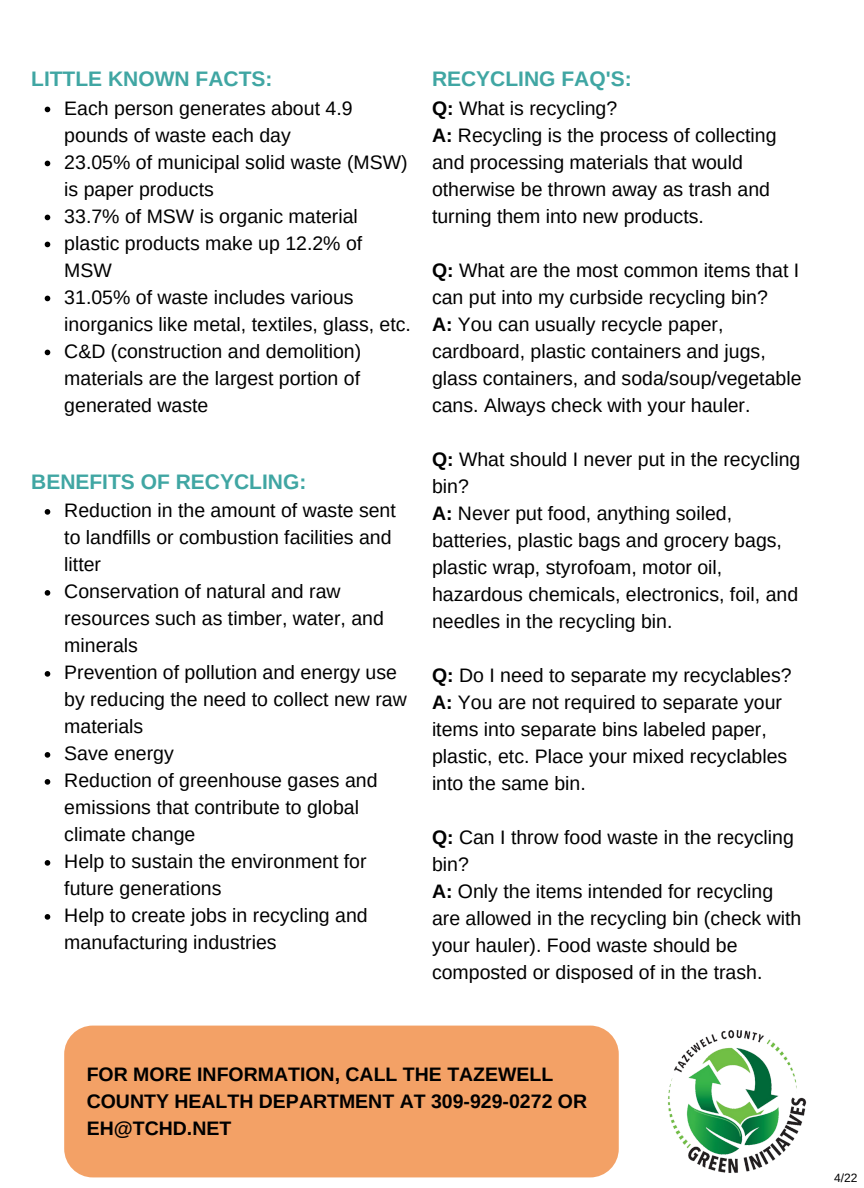
<style>
.page{position:relative;width:864px;height:1188px;background:#fff}
.page>*{position:absolute;margin:0;border:0;box-sizing:border-box;transform-origin:0 0}
.t1{font:700 21px "Arimo";color:#40a6a3}
.t2{font:19.5px/27px "Arimo";color:#000}
.t3{font:700 19.5px/27px "Arimo";color:#000}
.t4{font:12px "Arimo";color:#000}
.s1{font-weight:700}
</style>
<div class="page">
<img style="left:668px;top:1030px;width:139px;height:143px">
<div style="left:64px;top:1026px;width:555px;height:151px;background:#f3a166;border-radius:29px"></div>
<svg style="left:45px;top:107px;width:5px;height:5px"></svg>
<svg style="left:45px;top:161px;width:5px;height:5px"></svg>
<svg style="left:45px;top:215px;width:5px;height:5px"></svg>
<svg style="left:45px;top:242px;width:5px;height:5px"></svg>
<svg style="left:45px;top:296px;width:5px;height:5px"></svg>
<svg style="left:45px;top:350px;width:5px;height:5px"></svg>
<svg style="left:45px;top:509px;width:5px;height:6px"></svg>
<svg style="left:45px;top:590px;width:5px;height:6px"></svg>
<svg style="left:45px;top:671px;width:5px;height:6px"></svg>
<svg style="left:45px;top:752px;width:5px;height:6px"></svg>
<svg style="left:45px;top:779px;width:5px;height:6px"></svg>
<svg style="left:45px;top:860px;width:5px;height:6px"></svg>
<svg style="left:45px;top:914px;width:5px;height:6px"></svg>
<p class="t1" style="left:31px;top:67px;width:243px">LITTLE KNOWN FACTS:</p>
<p class="t2" style="left:64px;top:94px;width:348px">Each person generates about 4.9 pounds of waste each day<br>23.05% of municipal solid waste (MSW) is paper products<br>33.7% of MSW is organic material plastic products make up 12.2% of<br>MSW<br>31.05% of waste includes various inorganics like metal, textiles, glass, etc.<br>C&amp;D (construction and demolition) materials are the largest portion of generated waste</p>
<p class="t1" style="left:31px;top:470px;width:277px">BENEFITS OF RECYCLING:</p>
<p class="t2" style="left:64px;top:497px;width:344px">Reduction in the amount of waste sent to landfills or combustion facilities and litter<br>Conservation of natural and raw resources such as timber, water, and minerals<br>Prevention of pollution and energy use by reducing the need to collect new raw materials<br>Save energy<br>Reduction of greenhouse gases and emissions that contribute to global climate change<br>Help to sustain the environment for future generations<br>Help to create jobs in recycling and manufacturing industries</p>
<p class="t1" style="left:432px;top:67px;width:201px">RECYCLING FAQ'S:</p>
<p class="t2" style="left:432px;top:94px;width:346px"><span class="s1">Q:</span> What is recycling?<br><span class="s1">A:</span> Recycling is the process of collecting and processing materials that would otherwise be thrown away as trash and turning them into new products.</p>
<p class="t2" style="left:432px;top:256px;width:371px"><span class="s1">Q:</span> What are the most common items that I can put into my curbside recycling bin?<br><span class="s1">A:</span> You can usually recycle paper, cardboard, plastic containers and jugs, glass containers, and soda/soup/vegetable cans. Always check with your hauler.</p>
<p class="t2" style="left:432px;top:445px;width:370px"><span class="s1">Q:</span> What should I never put in the recycling bin?<br><span class="s1">A:</span> Never put food, anything soiled, batteries, plastic bags and grocery bags, plastic wrap, styrofoam, motor oil, hazardous chemicals, electronics, foil, and needles in the recycling bin.</p>
<p class="t2" style="left:432px;top:661px;width:361px"><span class="s1">Q:</span> Do I need to separate my recyclables?<br><span class="s1">A:</span> You are not required to separate your items into separate bins labeled paper, plastic, etc. Place your mixed recyclables into the same bin.</p>
<p class="t2" style="left:432px;top:823px;width:371px"><span class="s1">Q:</span> Can I throw food waste in the recycling bin?<br><span class="s1">A:</span> Only the items intended for recycling are allowed in the recycling bin (check with your hauler). Food waste should be composted or disposed of in the trash.</p>
<p class="t3" style="left:87px;top:1061px;width:502px">FOR MORE INFORMATION, CALL THE TAZEWELL<br>COUNTY HEALTH DEPARTMENT AT 309-929-0272 OR<br>EH@TCHD.NET</p>
<p class="t4" style="left:834px;top:1171px;width:25px">4/22</p>
</div>
